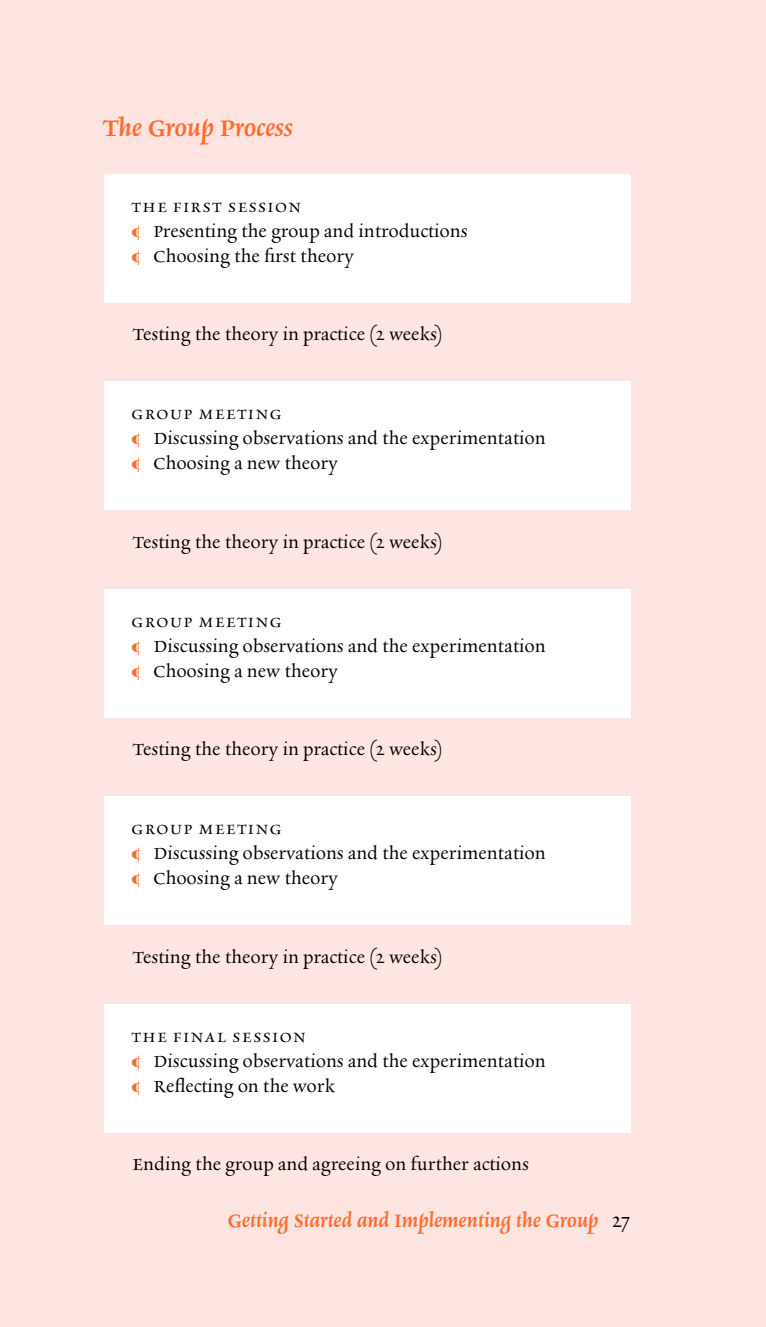
<style>
.page{position:relative;width:766px;height:1327px;background:#fff}
.page>*{position:absolute;margin:0;border:0;box-sizing:border-box;transform-origin:0 0}
.t1{font:italic 700 30.82px "Rialto Piccolod F";color:#ff6d2e}
.t2{font:italic 700 24.75px "Rialto Piccolod F";color:#ff6d2e}
.t3{font:22.05px/25px "Rialto Piccolod F";letter-spacing:.03em;color:#000}
.s1{color:#ff6d2e}
.s2{font-weight:400;font-style:normal;color:#000}
</style>
<div class="page">
<div style="left:0;top:0;width:766px;height:1326px;background:#ffe5e2"></div>
<div style="left:104px;top:174px;width:526px;height:128px;background:#fff"></div>
<div style="left:104px;top:381px;width:526px;height:129px;background:#fff"></div>
<div style="left:104px;top:589px;width:526px;height:128px;background:#fff"></div>
<div style="left:104px;top:796px;width:526px;height:129px;background:#fff"></div>
<div style="left:104px;top:1004px;width:526px;height:128px;background:#fff"></div>
<h1 class="t1" style="left:103px;top:106px;width:191px">The Group Process</h1>
<p class="t3" style="left:131px;top:192px;width:338px">the first session<br><span class="s1">¶</span> Presenting the group and introductions <span class="s1">¶</span> Choosing the first theory</p>
<p class="t3" style="left:133px;top:321px;width:311px">Testing the theory in practice (2 weeks)</p>
<p class="t3" style="left:131px;top:400px;width:416px">group meeting<br><span class="s1">¶</span> Discussing observations and the experimentation <span class="s1">¶</span> Choosing a new theory</p>
<p class="t3" style="left:133px;top:528px;width:311px">Testing the theory in practice (2 weeks)</p>
<p class="t3" style="left:131px;top:607px;width:416px">group meeting<br><span class="s1">¶</span> Discussing observations and the experimentation <span class="s1">¶</span> Choosing a new theory</p>
<p class="t3" style="left:133px;top:736px;width:311px">Testing the theory in practice (2 weeks)</p>
<p class="t3" style="left:131px;top:815px;width:416px">group meeting<br><span class="s1">¶</span> Discussing observations and the experimentation <span class="s1">¶</span> Choosing a new theory</p>
<p class="t3" style="left:133px;top:943px;width:311px">Testing the theory in practice (2 weeks)</p>
<p class="t3" style="left:131px;top:1022px;width:416px">the final session<br><span class="s1">¶</span> Discussing observations and the experimentation <span class="s1">¶</span> Reflecting on the work</p>
<p class="t3" style="left:132px;top:1151px;width:398px">Ending the group and agreeing on further actions</p>
<p class="t2" style="left:228px;top:1202px;width:404px">Getting Started and Implementing the Group <span class="s2">27</span></p>
</div>
